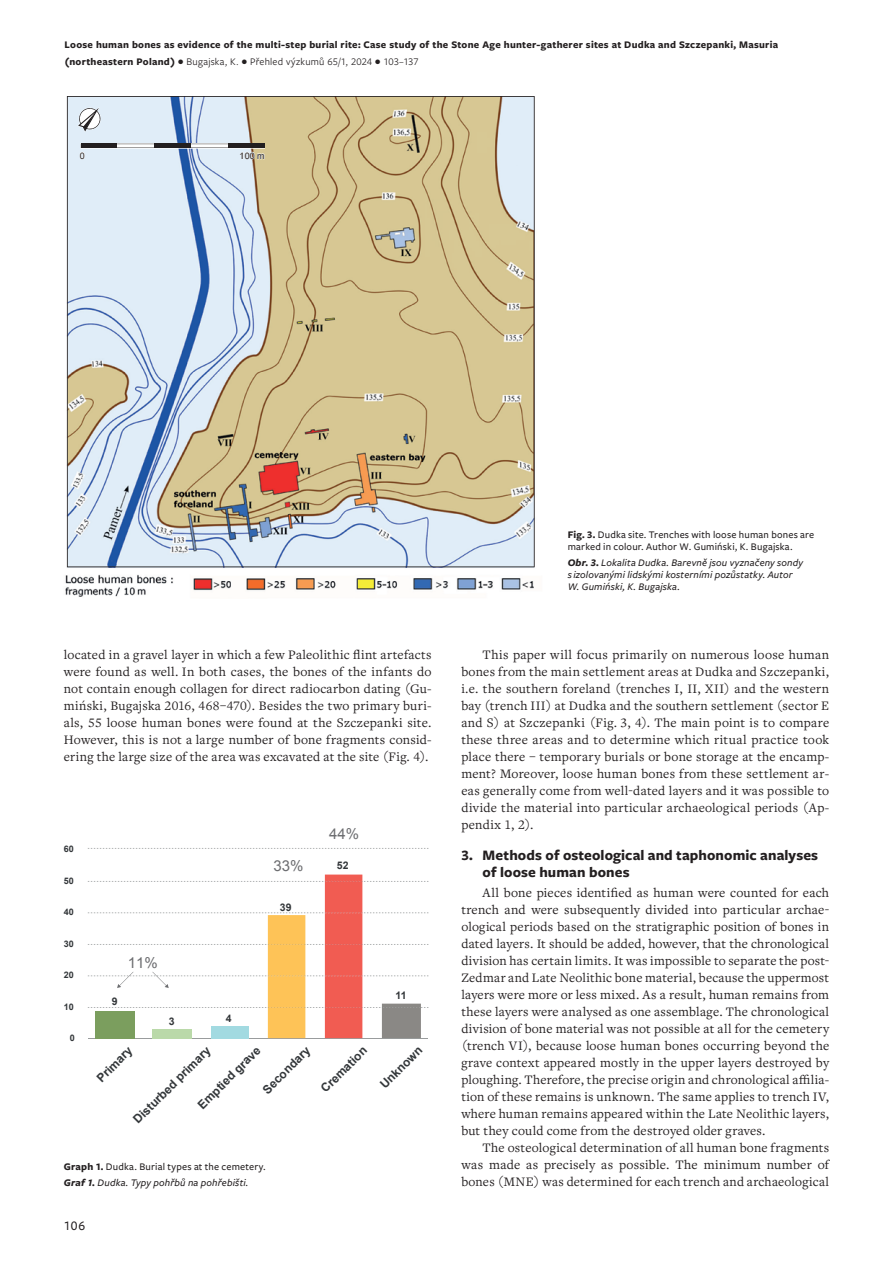
<style>
.page{position:relative;width:893px;height:1263px;background:#fff}
.page>*{position:absolute;margin:0;border:0;box-sizing:border-box;transform-origin:0 0}
.t1{font:700 15px/16.5px "Freight Sans Pro";letter-spacing:.005em;color:#231f20}
.t2{font:15px "Arial";color:#6c6d70}
.t3{font:13.5px/17px "Freight Text Pro";letter-spacing:.02em;color:#231f20;text-align:justify}
.t4{font:500 13.5px "Freight Sans Pro";color:#231f20}
.t5{font:700 12px "Arial";color:#33373a}
.t6{font:700 10.5px/16.5px "Freight Sans Pro";letter-spacing:.025em;color:#231f20}
.t7{font:500 10.5px/12px "Freight Sans Pro";letter-spacing:.02em;color:#231f20}
.t8{font:italic 500 10.5px/12px "Freight Sans Pro";letter-spacing:.015em;color:#231f20}
.t9{font:700 10.5px "Arial";color:#33373a}
.t10{font:700 9px "Arial";color:#33373a}
.t11{font:9px "Arial";color:#231f20}
.s1{font-weight:400}
.s2{font-weight:700}
.s3{font-weight:700;font-style:normal}
.s4{font-weight:700;font-style:italic}
.s5{font-style:italic}
</style>
<div class="page">
<img style="left:65px;top:96px;width:470px;height:501px">
<svg style="left:67px;top:96px;width:468px;height:471px;background:#ccc8b3"></svg>
<svg style="left:88px;top:848px;width:340px;height:1px"></svg>
<hr style="left:88px;top:1038px;width:340px;height:1px;background:#999c9d">
<svg style="left:88px;top:874px;width:340px;height:164px"></svg>
<p class="t6" style="left:65px;top:36px;width:715px">Loose human bones as evidence of the multi-step burial rite: Case study of the Stone Age hunter-gatherer sites at Dudka and Szczepanki, Masuria (northeastern Poland) <span class="s1">X Bugajska, K. X Přehled výzkumů 65/1, 2024 X 103–137</span></p>
<p class="t11" style="left:80px;top:150px;width:7px">0</p>
<p class="t11" style="left:240px;top:150px;width:27px">100 m</p>
<p class="t7" style="left:568px;top:528px;width:248px"><span class="s2">Fig. 3.</span> Dudka site. Trenches with loose human bones are marked in colour. Author W. Gumiński, K. Bugajska.</p>
<p class="t8" style="left:568px;top:557px;width:237px"><span class="s2">Obr. 3</span><span class="s3">.</span> Lokalita Dudka. Barevně jsou vyznačeny sondy s izolovanými lidskými kosterními pozůstatky. Autor<br>W. Gumiński, K. Bugajska.</p>
<p class="t3" style="left:64px;top:646px;width:369px">located in a gravel layer in which a few Paleolithic flint artefacts were found as well. In both cases, the bones of the infants do not contain enough collagen for direct radiocarbon dating (Gu&shy;miński, Bugajska 2016, 468–470). Besides the two primary buri&shy;als, 55 loose human bones were found at the Szczepanki site.<br>However, this is not a large number of bone fragments consid&shy;ering the large size of the area was excavated at the site (Fig. 4).</p>
<p class="t3" style="left:461px;top:646px;width:369px;text-indent:21px">This paper will focus primarily on numerous loose human bones from the main settlement areas at Dudka and Szczepanki, i.e. the southern foreland (trenches I, II, XII) and the western bay (trench III) at Dudka and the southern settlement (sector E and S) at Szczepanki (Fig. 3, 4). The main point is to compare these three areas and to determine which ritual practice took place there – temporary burials or bone storage at the encamp&shy;ment? Moreover, loose human bones from these settlement ar&shy;eas generally come from well-dated layers and it was possible to divide the material into particular archaeological periods (Ap&shy;pendix 1, 2).</p>
<p class="t1" style="left:483px;top:846px;width:337px;text-indent:-21px">3. Methods of osteological and taphonomic analyses of loose human bones</p>
<p class="t3" style="left:461px;top:884px;width:369px;text-indent:21px">All bone pieces identified as human were counted for each trench and were subsequently divided into particular archae&shy;ological periods based on the stratigraphic position of bones in dated layers. It should be added, however, that the chronological division has certain limits. It was impossible to separate the post-Zedmar and Late Neolithic bone material, because the uppermost layers were more or less mixed. As a result, human remains from these layers were analysed as one assemblage. The chronological division of bone material was not possible at all for the cemetery (trench VI), because loose human bones occurring beyond the grave context appeared mostly in the upper layers destroyed by ploughing. Therefore, the precise origin and chronological affilia&shy;tion of these remains is unknown. The same applies to trench IV, where human remains appeared within the Late Neolithic layers, but they could come from the destroyed older graves.</p>
<p class="t3" style="left:461px;top:1139px;width:369px;text-indent:21px">The osteological determination of all human bone fragments was made as precisely as possible. The minimum number of bones (MNE) was determined for each trench and archaeological</p>
<p class="t2" style="left:329px;top:824px;width:32px">44%</p>
<p class="t10" style="left:64px;top:843px;width:12px">60</p>
<p class="t2" style="left:273px;top:856px;width:32px">33%</p>
<p class="t9" style="left:337px;top:858px;width:13px">52</p>
<p class="t10" style="left:64px;top:874px;width:12px">50</p>
<p class="t9" style="left:280px;top:900px;width:13px">39</p>
<p class="t10" style="left:64px;top:906px;width:12px">40</p>
<p class="t10" style="left:64px;top:937px;width:12px">30</p>
<p class="t2" style="left:128px;top:952px;width:32px">11%</p>
<p class="t10" style="left:64px;top:969px;width:12px">20</p>
<p class="t9" style="left:395px;top:988px;width:13px">11</p>
<p class="t9" style="left:112px;top:994px;width:7px">9</p>
<p class="t10" style="left:64px;top:1000px;width:12px">10</p>
<p class="t9" style="left:226px;top:1011px;width:7px">4</p>
<p class="t9" style="left:169px;top:1014px;width:7px">3</p>
<p class="t10" style="left:70px;top:1032px;width:7px">0</p>
<p class="t5" style="left:194px;top:1101px;width:84px;rotate:-45deg">Emptied grave</p>
<p class="t5" style="left:259px;top:1086px;width:63px;rotate:-45deg">Secondary</p>
<p class="t5" style="left:317px;top:1085px;width:61px;rotate:-45deg">Cremation</p>
<p class="t5" style="left:377px;top:1081px;width:56px;rotate:-45deg">Unknown</p>
<p class="t5" style="left:130px;top:1116px;width:105px;rotate:-45deg">Disturbed primary</p>
<p class="t5" style="left:93px;top:1074px;width:46px;rotate:-45deg">Primary</p>
<p class="t7" style="left:64px;top:1158px;width:204px;line-height:16.2px"><span class="s2">Graph 1.</span> Dudka. Burial types at the cemetery.<br><span class="s4">Graf 1.</span> <span class="s5">Dudka. Typy pohřbů na pohřebišti.</span></p>
<p class="t4" style="left:64px;top:1216px;width:23px">106</p>
</div>
